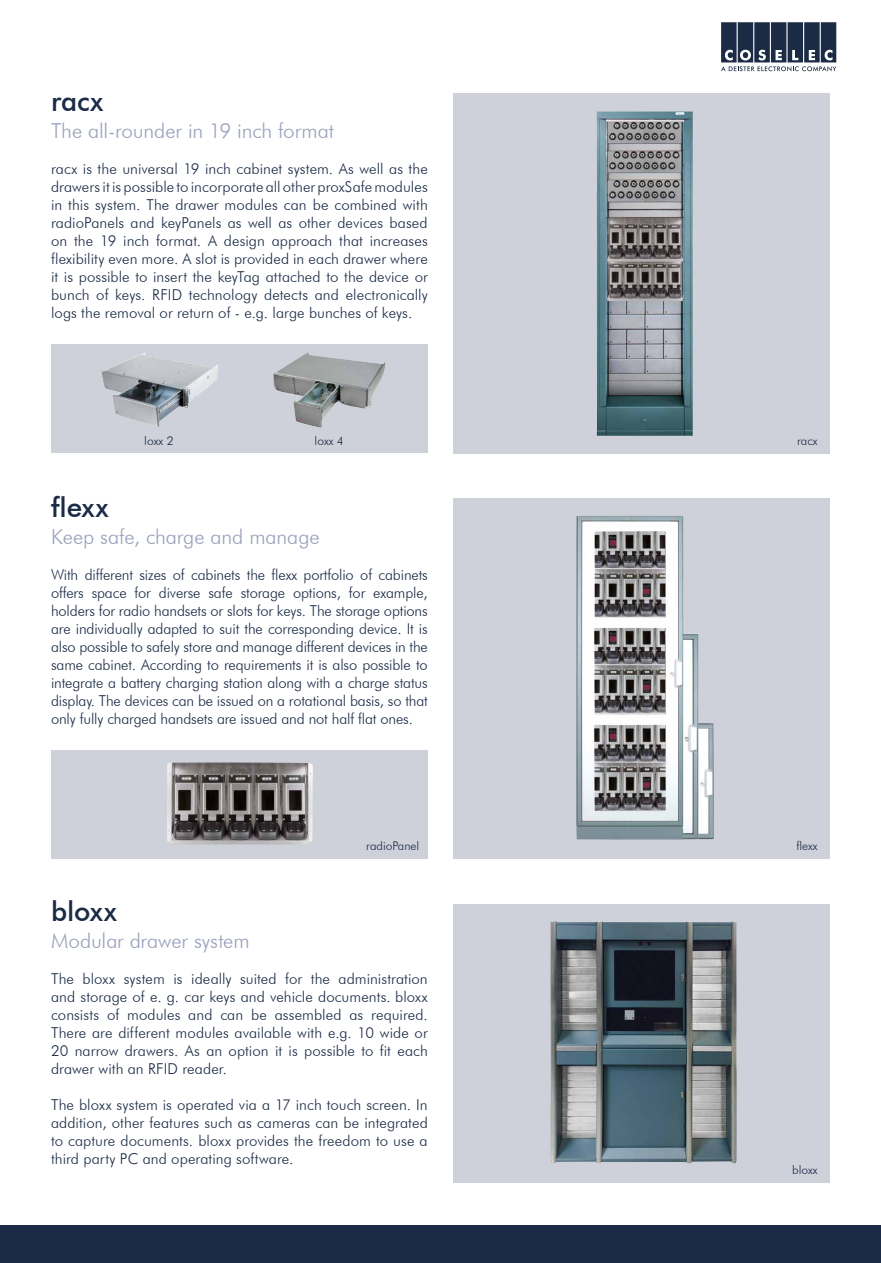
<style>
.page{position:relative;width:881px;height:1263px;background:#fff}
.page>*{position:absolute;margin:0;border:0;box-sizing:border-box;transform-origin:0 0}
.t1{font:500 27.75px "Futura BT";letter-spacing:-.005em;color:#1b2b46}
.t2{font:300 20.7px "Futura BT";letter-spacing:-.005em;color:#9ba1bc}
.t3{font:300 15px/18px "Futura BT";color:#1b2b46;text-align:justify}
.t4{font:300 12px "Futura BT";color:#1b2b46}
</style>
<div class="page">
<div style="left:453px;top:94px;width:376px;height:360px;background:#cfd1da"></div>
<img style="left:596px;top:112px;width:96px;height:324px">
<div style="left:51px;top:345px;width:377px;height:108px;background:#cfd1da"></div>
<img style="left:273px;top:352px;width:112px;height:76px">
<div style="left:453px;top:904px;width:376px;height:279px;background:#cfd1da"></div>
<img style="left:101px;top:352px;width:117px;height:75px">
<div style="left:453px;top:499px;width:376px;height:360px;background:#cfd1da"></div>
<img style="left:698px;top:723px;width:15px;height:116px">
<img style="left:683px;top:634px;width:15px;height:205px">
<img style="left:576px;top:516px;width:107px;height:323px">
<div style="left:51px;top:751px;width:376px;height:108px;background:#cfd1da"></div>
<img style="left:167px;top:762px;width:146px;height:83px">
<img style="left:550px;top:921px;width:186px;height:242px">
<div style="left:0;top:1225px;width:880px;height:38px;background:#1b2b46"></div>
<svg style="left:721px;top:22px;width:115px;height:49px;background:#556175"></svg>
<h1 class="t1" style="left:51px;top:85px;width:54px">racx</h1>
<h2 class="t2" style="left:51px;top:119px;width:284px">The all-rounder in 19 inch format</h2>
<p class="t3" style="left:51px;top:160px;width:378px">racx is the universal 19 inch cabinet system. As well as the drawers it is possible to incorporate all other proxSafe modules in this system. The drawer modules can be combined with radioPanels and keyPanels as well as other devices based on the 19 inch format. A design approach that increases flexibility even more. A slot is provided in each drawer where it is possible to insert the keyTag attached to the device or bunch of keys. RFID technology detects and electronically logs the removal or return of - e.g. large bunches of keys.</p>
<p class="t4" style="left:144px;top:433px;width:31px">loxx 2</p>
<p class="t4" style="left:314px;top:433px;width:31px">loxx 4</p>
<p class="t4" style="left:796px;top:433px;width:22px">racx</p>
<h1 class="t1" style="left:51px;top:490px;width:59px">flexx</h1>
<h2 class="t2" style="left:51px;top:524px;width:270px">Keep safe, charge and manage</h2>
<p class="t3" style="left:51px;top:565px;width:378px">With different sizes of cabinets the flexx portfolio of cabinets offers space for diverse safe storage options, for example, holders for radio handsets or slots for keys. The storage options are individually adapted to suit the corresponding device. It is also possible to safely store and manage different devices in the same cabinet. According to requirements it is also possible to integrate a battery charging station along with a charge status display. The devices can be issued on a rotational basis, so that only fully charged handsets are issued and not half flat ones.</p>
<h1 class="t1" style="left:51px;top:895px;width:67px">bloxx</h1>
<h2 class="t2" style="left:51px;top:928px;width:200px">Modular drawer system</h2>
<p class="t4" style="left:366px;top:838px;width:55px">radioPanel</p>
<p class="t4" style="left:796px;top:838px;width:23px">flexx</p>
<p class="t3" style="left:51px;top:970px;width:378px">The bloxx system is ideally suited for the administration and storage of e. g. car keys and vehicle documents. bloxx consists of modules and can be assembled as required.<br>There are different modules available with e.g. 10 wide or 20 narrow drawers. As an option it is possible to fit each drawer with an RFID reader.</p>
<p class="t3" style="left:51px;top:1096px;width:378px">The bloxx system is operated via a 17 inch touch screen. In addition, other features such as cameras can be integrated to capture documents. bloxx provides the freedom to use a third party PC and operating software.</p>
<p class="t4" style="left:791px;top:1162px;width:27px">bloxx</p>
</div>
